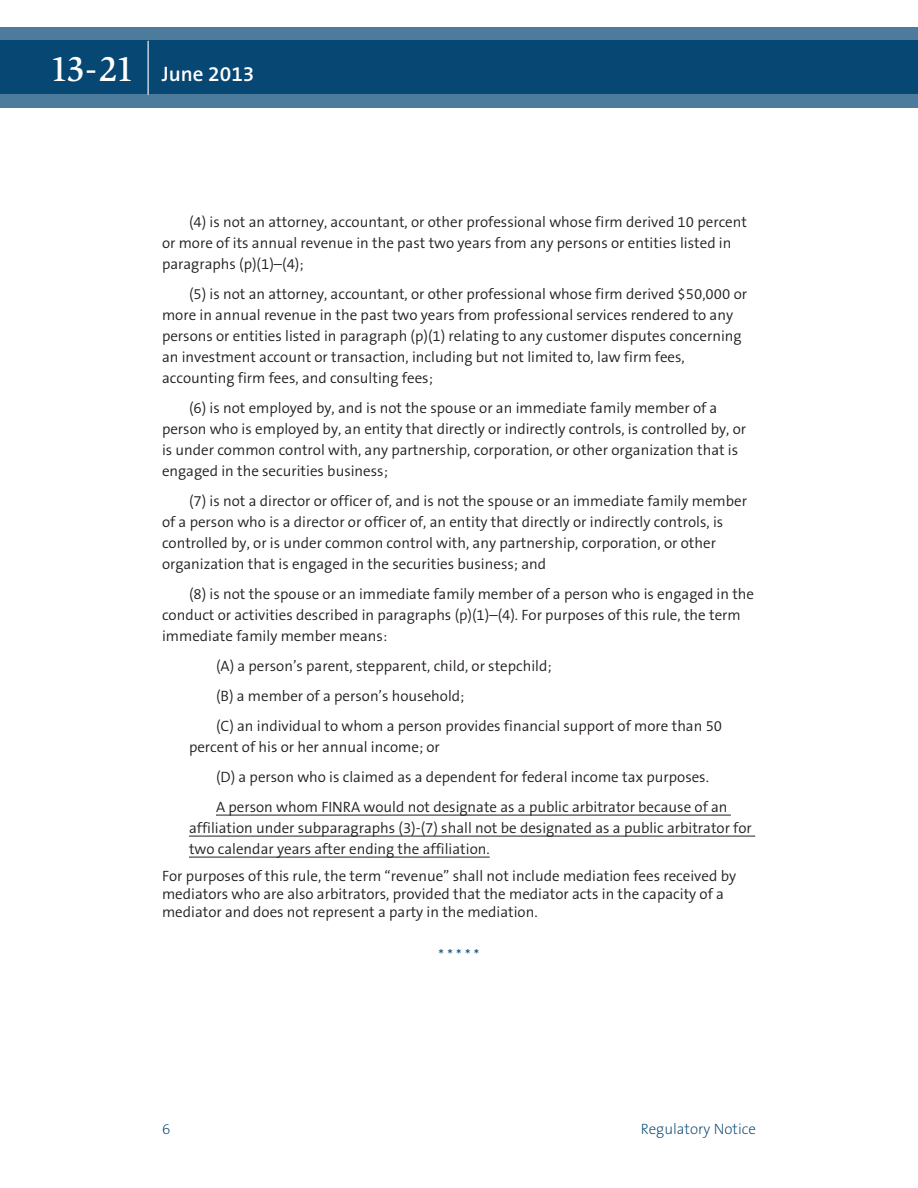
<style>
.page{position:relative;width:918px;height:1188px;background:#fff}
.page>*{position:absolute;margin:0;border:0;box-sizing:border-box;transform-origin:0 0}
.t1{font:600 21px "The Sans B6";color:#fff}
.attach_1_indent{font:300 15px/21px "The Sans B4";color:#231f20}
.attach_2_indent{font:300 15px/21px "The Sans B4";color:#231f20}
.text{font:300 15px/18px "The Sans B4";color:#231f20}
.t2{font:200 15px "The Sans B2";color:#004270}
.attach_stars{font:300 15px "The Sans B4";color:#004270}
.s1{font-family:"Slimbach LT";font-weight:500;font-size:36px}
</style>
<div class="page">
<svg style="left:0;top:27px;width:918px;height:81px;background:#1e5881"></svg>
<hr style="left:148px;top:41px;width:1px;height:54px;background:#fff">
<hr style="left:216px;top:815px;width:515px;height:1px;background:#231f20">
<hr style="left:189px;top:836px;width:566px;height:1px;background:#231f20">
<hr style="left:189px;top:857px;width:301px;height:1px;background:#231f20">
<h1 class="t1" style="left:50px;top:63px;width:206px"><span class="s1">13-21</span> June 2013</h1>
<p class="attach_1_indent" style="left:162px;top:212px;width:587px;text-indent:27px">(4) is not an attorney, accountant, or other professional whose firm derived 10 percent or more of its annual revenue in the past two years from any persons or entities listed in paragraphs (p)(1)–(4);</p>
<p class="attach_1_indent" style="left:162px;top:284px;width:587px;text-indent:27px">(5) is not an attorney, accountant, or other professional whose firm derived $50,000 or more in annual revenue in the past two years from professional services rendered to any persons or entities listed in paragraph (p)(1) relating to any customer disputes concerning an investment account or transaction, including but not limited to, law firm fees, accounting firm fees, and consulting fees;</p>
<p class="attach_1_indent" style="left:162px;top:398px;width:586px;text-indent:27px">(6) is not employed by, and is not the spouse or an immediate family member of a person who is employed by, an entity that directly or indirectly controls, is controlled by, or is under common control with, any partnership, corporation, or other organization that is engaged in the securities business;</p>
<p class="attach_1_indent" style="left:162px;top:491px;width:587px;text-indent:27px">(7) is not a director or officer of, and is not the spouse or an immediate family member of a person who is a director or officer of, an entity that directly or indirectly controls, is controlled by, or is under common control with, any partnership, corporation, or other organization that is engaged in the securities business; and</p>
<p class="attach_1_indent" style="left:162px;top:584px;width:594px;text-indent:27px">(8) is not the spouse or an immediate family member of a person who is engaged in the conduct or activities described in paragraphs (p)(1)–(4). For purposes of this rule, the term immediate family member means:</p>
<p class="attach_2_indent" style="left:216px;top:656px;width:337px">(A) a person’s parent, stepparent, child, or stepchild;</p>
<p class="attach_2_indent" style="left:216px;top:686px;width:250px">(B) a member of a person’s household;</p>
<p class="attach_2_indent" style="left:189px;top:716px;width:535px;text-indent:27px">(C) an individual to whom a person provides financial support of more than 50 percent of his or her annual income; or</p>
<p class="attach_2_indent" style="left:216px;top:767px;width:495px">(D) a person who is claimed as a dependent for federal income tax purposes.</p>
<p class="attach_2_indent" style="left:189px;top:797px;width:564px;text-indent:27px">A person whom FINRA would not designate as a public arbitrator because of an affiliation under subparagraphs (3)-(7) shall not be designated as a public arbitrator for two calendar years after ending the affiliation.</p>
<p class="text" style="left:162px;top:867px;width:576px">For purposes of this rule, the term “revenue” shall not include mediation fees received by mediators who are also arbitrators, provided that the mediator acts in the capacity of a mediator and does not represent a party in the mediation.</p>
<p class="attach_stars" style="left:439px;top:947px;width:42px">* * * * *</p>
<p class="t2" style="left:162px;top:1121px;width:10px">6</p>
<p class="t2" style="left:641px;top:1121px;width:117px">Regulatory Notice</p>
</div>
